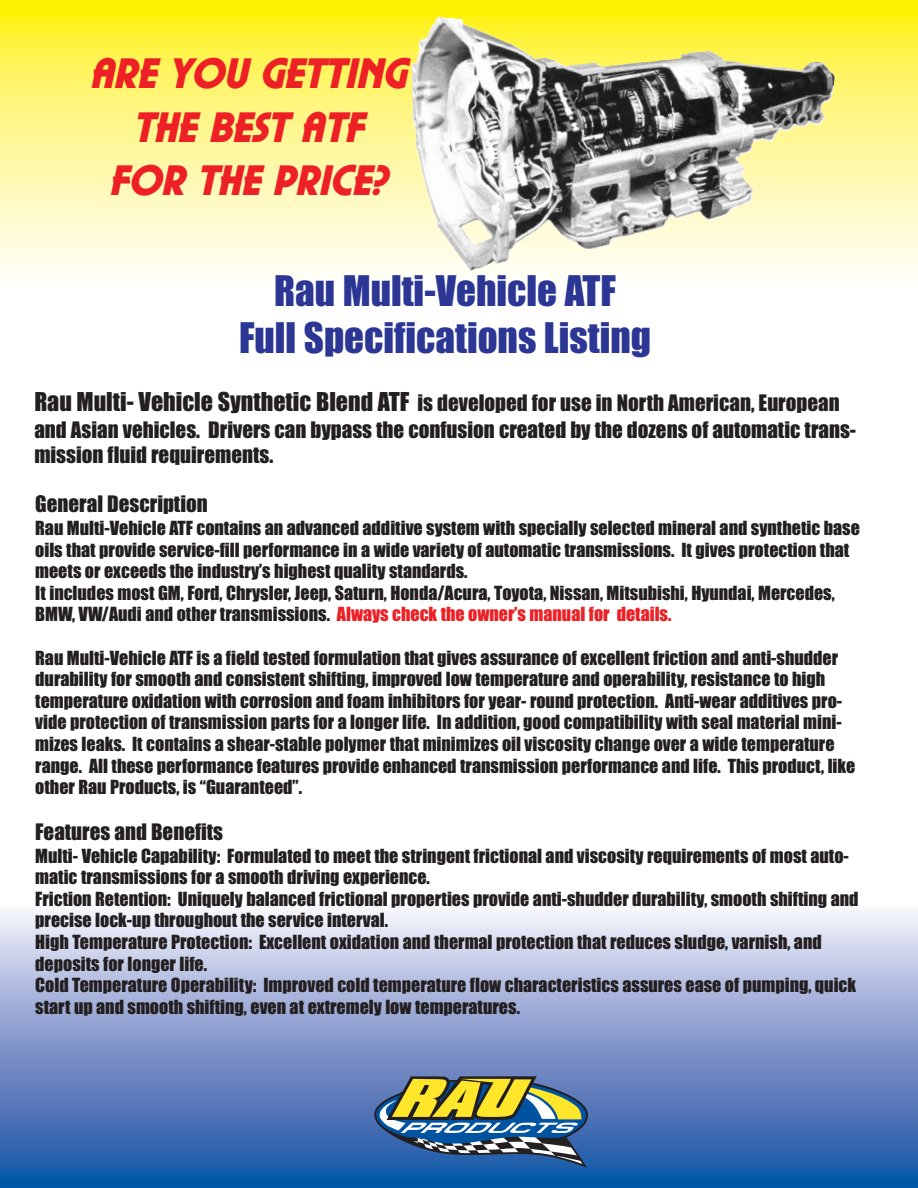
<style>
.page{position:relative;width:918px;height:1188px;background:#fff}
.page>*{position:absolute;margin:0;border:0;box-sizing:border-box;transform-origin:0 0}
.t1{font:italic 44.55px/53.4px "Plaza P Ultr";color:#ed2025;text-align:center}
.t2{font:39px/46.8px "Impact";color:#2c3795;text-align:center}
.t3{font:21px/25.8px "Impact";color:#231f20}
.t4{font:18px/21.6px "Impact";color:#231f20}
.s1{font-size:24px}
.s2{color:#ed2025}
</style>
<div class="page">
<svg style="left:0;top:0;width:918px;height:275px;background:#f2ec9a"></svg>
<svg style="left:0;top:911px;width:918px;height:277px;background:#849dcd"></svg>
<svg style="left:374px;top:1076px;width:214px;height:92px;background:#6e857f"></svg>
<img style="left:454px;top:5px;width:383px;height:142px">
<h1 class="t1" style="left:90px;top:46px;width:325px">ARE YOU GETTING<br>THE BEST ATF<br>FOR THE PRICE?</h1>
<h2 class="t2" style="left:239px;top:271px;width:413px">Rau Multi-Vehicle ATF<br>Full Specifications Listing</h2>
<p class="t3" style="left:34px;top:392px;width:823px"><span class="s1">Rau Multi- Vehicle Synthetic Blend ATF</span> is developed for use in North American, European and Asian vehicles. Drivers can bypass the confusion created by the dozens of automatic trans&shy;mission fluid requirements.</p>
<p class="t3" style="left:35px;top:493px;width:174px">General Description</p>
<p class="t4" style="left:35px;top:519px;width:826px">Rau Multi-Vehicle ATF contains an advanced additive system with specially selected mineral and synthetic base oils that provide service-fill performance in a wide variety of automatic transmissions. It gives protection that meets or exceeds the industry’s highest quality standards.<br>It includes most GM, Ford, Chrysler, Jeep, Saturn, Honda/Acura, Toyota, Nissan, Mitsubishi, Hyundai, Mercedes, BMW, VW/Audi and other transmissions. <span class="s2">Always check the owner’s manual for details.</span></p>
<p class="t4" style="left:35px;top:648px;width:822px">Rau Multi-Vehicle ATF is a field tested formulation that gives assurance of excellent friction and anti-shudder durability for smooth and consistent shifting, improved low temperature and operability, resistance to high temperature oxidation with corrosion and foam inhibitors for year- round protection. Anti-wear additives pro&shy;vide protection of transmission parts for a longer life. In addition, good compatibility with seal material mini&shy;mizes leaks. It contains a shear-stable polymer that minimizes oil viscosity change over a wide temperature range. All these performance features provide enhanced transmission performance and life. This product, like other Rau Products, is “Guaranteed”.</p>
<p class="t3" style="left:35px;top:820px;width:189px">Features and Benefits</p>
<p class="t4" style="left:35px;top:846px;width:825px">Multi- Vehicle Capability: Formulated to meet the stringent frictional and viscosity requirements of most auto&shy;matic transmissions for a smooth driving experience.<br>Friction Retention: Uniquely balanced frictional properties provide anti-shudder durability, smooth shifting and precise lock-up throughout the service interval.<br>High Temperature Protection: Excellent oxidation and thermal protection that reduces sludge, varnish, and deposits for longer life.<br>Cold Temperature Operability: Improved cold temperature flow characteristics assures ease of pumping, quick start up and smooth shifting, even at extremely low temperatures.</p>
</div>
